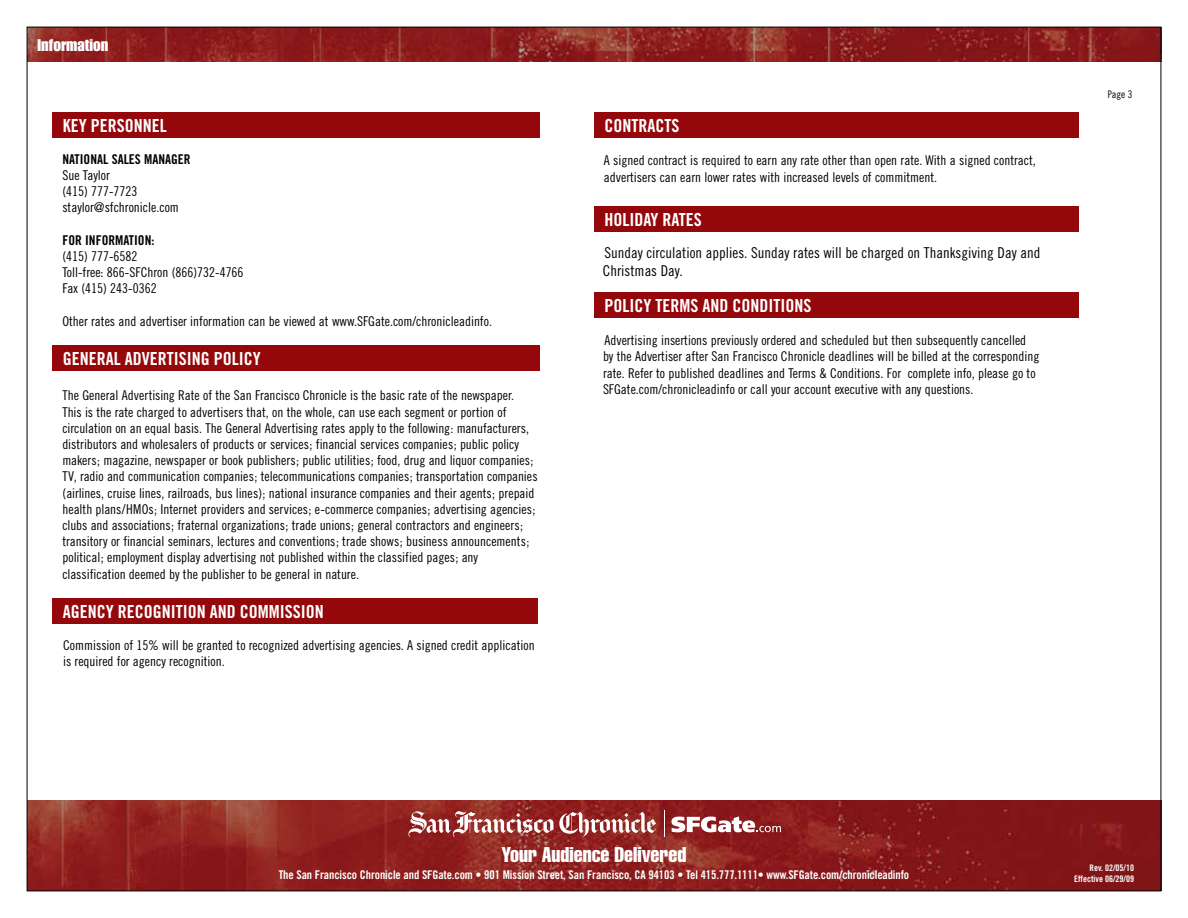
<style>
.page{position:relative;width:1188px;height:918px;background:#fff}
.page>*{position:absolute;margin:0;border:0;box-sizing:border-box;transform-origin:0 0}
.t1{font:extra-condensed 21px "Helvetica";color:#fff}
.t2{font:18px "Trade Gothic Bold Cond Twenty";color:#fff}
.t3{font:16.5px "Impact";color:#fff}
.t4{font:15px/18px "Trade Gothic Cond Eighteen";color:#000}
.t5{font:13.5px/16.2px "Trade Gothic Cond Eighteen";color:#000}
.t6{font:13.5px "Trade Gothic Bold Cond Twenty";color:#000}
.t7{font:12px "Trade Gothic Bold Cond Twenty";letter-spacing:-.01em;color:#fff}
.t8{font:10.5px "Trade Gothic Cond Eighteen";color:#000;scale:.9 1}
.t9{font:9px/10.8px "Trade Gothic Bold Cond Twenty";color:#fff;text-align:right}
</style>
<div class="page">
<img style="left:29px;top:800px;width:1130px;height:89px">
<img style="left:29px;top:29px;width:1130px;height:33px">
<svg style="left:671px;top:816px;width:110px;height:16px"></svg>
<svg style="left:664px;top:810px;width:1px;height:27px"></svg>
<svg style="left:408px;top:811px;width:248px;height:26px"></svg>
<div style="left:52px;top:113px;width:488px;height:25px;background:#94070a"></div>
<div style="left:52px;top:598px;width:486px;height:26px;background:#94070a"></div>
<div style="left:52px;top:346px;width:488px;height:25px;background:#94070a"></div>
<div style="left:594px;top:113px;width:485px;height:25px;background:#94070a"></div>
<div style="left:594px;top:206px;width:485px;height:26px;background:#94070a"></div>
<div style="left:594px;top:293px;width:485px;height:25px;background:#94070a"></div>
<p class="t3" style="left:38px;top:35px;width:72px">Information</p>
<h2 class="t2" style="left:63px;top:115px;width:105px">Key Personnel</h2>
<p class="t6" style="left:62px;top:151px;width:14px">Nationa</p>
<p class="t6" style="left:103px;top:151px;width:57px">l Sales Manager</p>
<p class="t5" style="left:62px;top:167px;width:118px">Sue Taylor<br>(415) 777-7723 staylor@sfchronicle.com</p>
<p class="t6" style="left:62px;top:232px;width:34px">For Information</p>
<p class="t6" style="left:151px;top:232px;width:4px">:</p>
<p class="t5" style="left:62px;top:248px;width:183px">(415) 777-6582<br>Toll-free: 866-SFChron (866)732-4766<br>Fax (415) 243-0362</p>
<p class="t5" style="left:62px;top:313px;width:431px">Other rates and advertiser information can be viewed at www.SFGate.com/chronicleadinfo.</p>
<h2 class="t2" style="left:63px;top:348px;width:19px">Genera</h2>
<h2 class="t2" style="left:114px;top:348px;width:148px">l ADVERTISING POLICY</h2>
<p class="t5" style="left:62px;top:387px;width:477px">The General Advertising Rate of the San Francisco Chronicle is the basic rate of the newspaper.<br>This is the rate charged to advertisers that, on the whole, can use each segment or portion of circulation on an equal basis. The General Advertising rates apply to the following: manufacturers, distributors and wholesalers of products or services; financial services companies; public policy makers; magazine, newspaper or book publishers; public utilities; food, drug and liquor companies; TV, radio and communication companies; telecommunications companies; transportation companies (airlines, cruise lines, railroads, bus lines); national insurance companies and their agents; prepaid health plans/HMOs; Internet providers and services; e-commerce companies; advertising agencies; clubs and associations; fraternal organizations; trade unions; general contractors and engineers; transitory or financial seminars, lectures and conventions; trade shows; business announcements; political; employment display advertising not published within the classified pages; any classification deemed by the publisher to be general in nature.</p>
<h2 class="t2" style="left:63px;top:601px;width:262px">AGENCY RECOGNITION AND COMMISSION</h2>
<p class="t5" style="left:63px;top:637px;width:473px">Commission of 15% will be granted to recognized advertising agencies. A signed credit application is required for agency recognition.</p>
<h2 class="t2" style="left:604px;top:115px;width:76px">CONTRACTS</h2>
<p class="t5" style="left:604px;top:151px;width:434px;line-height:17.2px">A signed contract is required to earn any rate other than open rate. With a signed contract, advertisers can earn lower rates with increased levels of commitment.</p>
<h2 class="t2" style="left:604px;top:209px;width:99px">HOLIDAY RATES</h2>
<p class="t4" style="left:603px;top:244px;width:439px">Sunday circulation applies. Sunday rates will be charged on Thanksgiving Day and<br>Christmas Day.</p>
<h2 class="t2" style="left:604px;top:295px;width:208px">POLICY TERMS AND CONDITIONS</h2>
<p class="t5" style="left:603px;top:332px;width:438px">Advertising insertions previously ordered and scheduled but then subsequently cancelled<br>by the Advertiser after San Francisco Chronicle deadlines will be billed at the corresponding rate. Refer to published deadlines and Terms &amp; Conditions. For complete info, please go to SFGate.com/chronicleadinfo or call your account executive with any questions.</p>
<p class="t8" style="left:1108px;top:88px;width:29px">Page 3</p>
<h1 class="t1" style="left:502px;top:841px;width:186px">Your Audience Delivered</h1>
<p class="t7" style="left:279px;top:868px;width:632px">The San Francisco Chronicle and SFGate.com • 901 Mission Street, San Francisco, CA 94103 • Tel 415.777.1111• www.SFGate.com/chronicleadinfo</p>
<p class="t9" style="left:1074px;top:863px;width:61px">Rev. 02/05/10<br>Effective 06/29/09</p>
</div>
